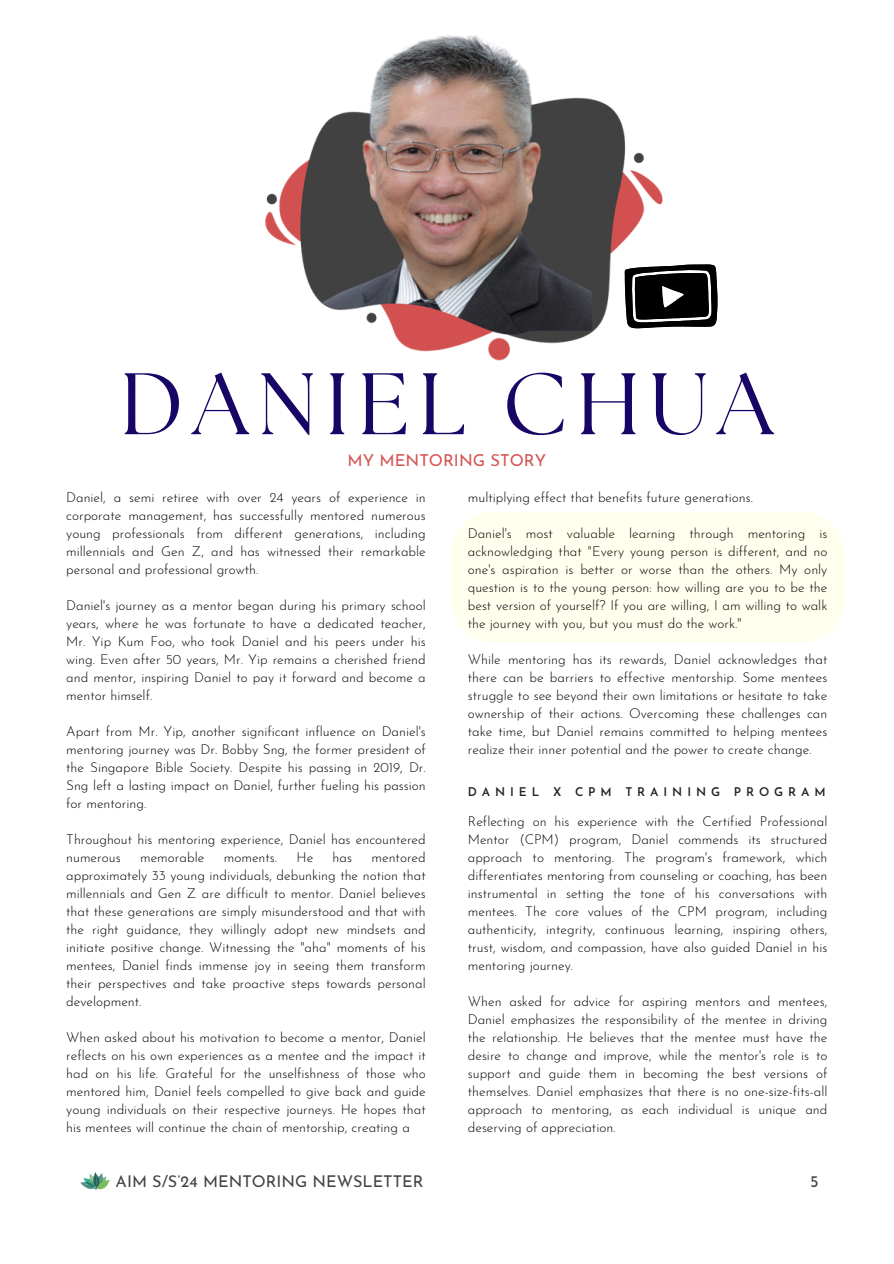
<style>
.page{position:relative;width:894px;height:1264px;background:#fff}
.page>*{position:absolute;margin:0;border:0;box-sizing:border-box;transform-origin:0 0}
.t1{font:87px "The Seasons";letter-spacing:.105em;color:#190566}
.t2{font:16.5px "Josefin Sans";color:#d45454}
.t3{font:16.2px "Josefin Sans";color:#434343}
.t4{font:300 13.5px/18px "Josefin Sans";color:#000;text-align:justify}
.t5{font:600 12px "Josefin Sans";letter-spacing:.41em;color:#212121}
</style>
<div class="page">
<div style="left:451px;top:512px;width:392px;height:130px;background:#ffe"></div>
<img style="left:265px;top:35px;width:453px;height:326px">
<svg style="left:624px;top:264px;width:93px;height:67px"></svg>
<img style="left:80px;top:1172px;width:30px;height:18px">
<h3 class="t1" style="left:120px;top:364px;width:654px">DANIEL CHUA</h3>
<h3 class="t2" style="left:347px;top:453px;width:200px">MY MENTORING STORY</h3>
<p class="t4" style="left:66px;top:489px;width:361px">Daniel, a semi retiree with over 24 years of experience in corporate management, has successfully mentored numerous young professionals from different generations, including millennials and Gen Z, and has witnessed their remarkable personal and professional growth.</p>
<h1 class="t4" style="left:66px;top:597px;width:361px">Daniel's journey as a mentor began during his primary school years, where he was fortunate to have a dedicated teacher, Mr. Yip Kum Foo, who took Daniel and his peers under his wing. Even after 50 years, Mr. Yip remains a cherished friend and mentor, inspiring Daniel to pay it forward and become a mentor himself.</h1>
<h2 class="t4" style="left:66px;top:723px;width:361px">Apart from Mr. Yip, another significant influence on Daniel's mentoring journey was Dr. Bobby Sng, the former president of the Singapore Bible Society. Despite his passing in 2019, Dr.<br>Sng left a lasting impact on Daniel, further fueling his passion for mentoring.</h2>
<h3 class="t4" style="left:66px;top:831px;width:361px">Throughout his mentoring experience, Daniel has encountered numerous</h3>
<h3 class="t4" style="left:66px;top:849px;width:361px;text-indent:305px">mentored approximately 33 young individuals, debunking the notion that millennials and Gen Z are difficult to mentor. Daniel believes that these generations are simply misunderstood and that with the right guidance, they willingly adopt new mindsets and initiate positive change. Witnessing the "aha" moments of his mentees, Daniel finds immense joy in seeing them transform their perspectives and take proactive steps towards personal development.</h3>
<h3 class="t4" style="left:66px;top:1029px;width:361px">When asked about his motivation to become a mentor, Daniel reflects on his own experiences as a mentee and the impact it had on his life. Grateful for the unselfishness of those who mentored him, Daniel feels compelled to give back and guide young individuals on their respective journeys. He hopes that his mentees will continue the chain of mentorship, creating a</h3>
<h3 class="t4" style="left:140px;top:849px;width:66px">memorable</h3>
<h3 class="t4" style="left:224px;top:849px;width:55px">moments.</h3>
<h3 class="t4" style="left:296px;top:849px;width:18px">He</h3>
<h3 class="t4" style="left:332px;top:849px;width:21px">has</h3>
<h3 class="t4" style="left:467px;top:489px;width:286px">multiplying effect that benefits future generations.</h3>
<h3 class="t4" style="left:467px;top:525px;width:361px">Daniel's most valuable learning through mentoring is acknowledging that "Every young person is different, and no one's aspiration is better or worse than the others. My only question is to the young person: how willing are you to be the best version of yourself? If you are willing, I am willing to walk the journey with you, but you must do the work."</h3>
<h3 class="t4" style="left:467px;top:651px;width:361px">While mentoring has its rewards, Daniel acknowledges that there can be barriers to effective mentorship. Some mentees struggle to see beyond their own limitations or hesitate to take ownership of their actions. Overcoming these challenges can take time, but Daniel remains committed to helping mentees realize their inner potential and the power to create change.</h3>
<h3 class="t5" style="left:467px;top:787px;width:359px">DANIEL X CPM TRAINING PROGRAM</h3>
<p class="t4" style="left:467px;top:813px;width:361px">Reflecting on his experience with the Certified Professional Mentor (CPM) program, Daniel commends its structured approach to mentoring. The program's framework, which differentiates mentoring from counseling or coaching, has been instrumental in setting the tone of his conversations with mentees. The core values of the CPM program, including authenticity, integrity, continuous learning, inspiring others, trust, wisdom, and compassion, have also guided Daniel in his mentoring journey.</p>
<h3 class="t4" style="left:467px;top:993px;width:361px">When asked for advice for aspiring mentors and mentees, Daniel emphasizes the responsibility of the mentee in driving the relationship. He believes that the mentee must have the desire to change and improve, while the mentor's role is to support and guide them in becoming the best versions of themselves. Daniel emphasizes that there is no one-size-fits-all approach to mentoring, as each individual is unique and deserving of appreciation.</h3>
<h2 class="t3" style="left:116px;top:1174px;width:309px">AIM S/S’24 MENTORING NEWSLETTER</h2>
<h3 class="t3" style="left:809px;top:1174px;width:10px">5</h3>
</div>
